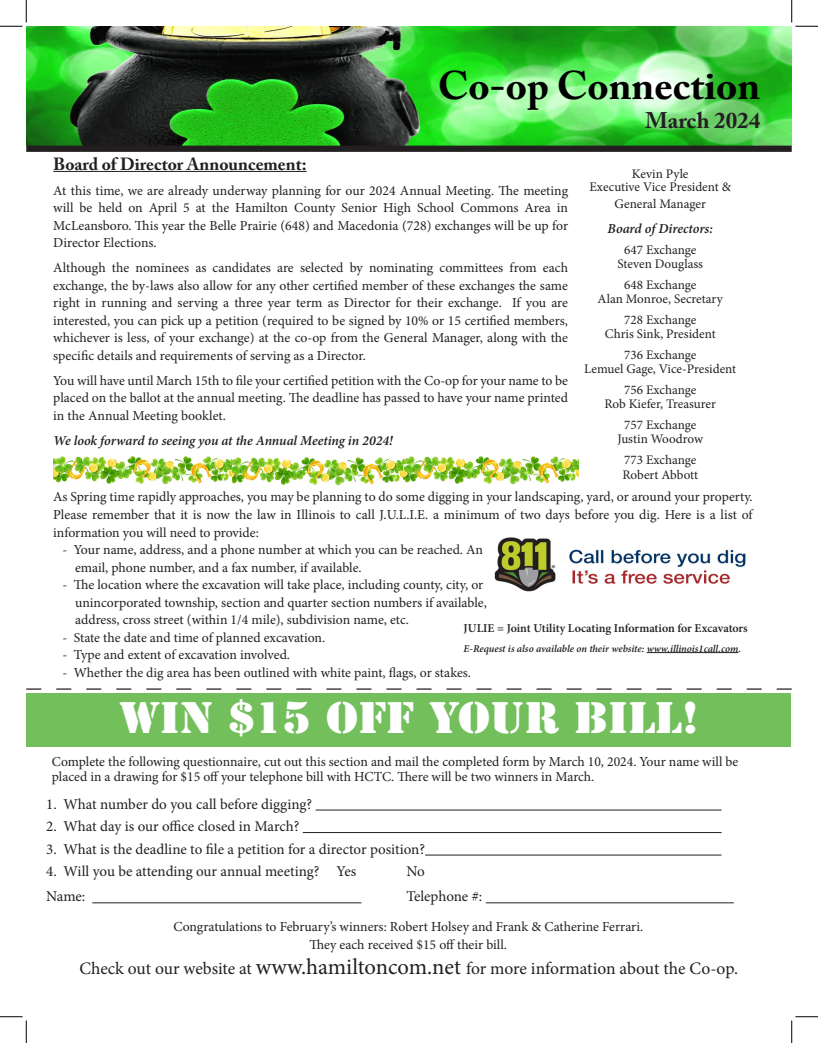
<style>
.page{position:relative;width:818px;height:1043px;background:#fff}
.page>*{position:absolute;margin:0;border:0;box-sizing:border-box;transform-origin:0 0}
.t1{font:41.25px "Stencil Std";color:#fff;scale:1.09 1}
.t2{font:700 39.62px "Adobe Caslon Pro";color:#000}
.t3{font:700 22.5px "Adobe Caslon Pro";color:#231f20}
.t4{font:17.5px "Minion Pro";letter-spacing:-.005em;color:#231f20}
.t5{font:700 17.5px "Adobe Caslon Pro";color:#231f20}
.t6{font:15px "Minion Pro";letter-spacing:-.005em;color:#231f20}
.t7{font:13.75px/17.5px "Minion Pro";color:#231f20;text-align:justify}
.t8{font:italic 600 13.75px "Minion Pro";letter-spacing:-.005em;color:#231f20}
.t9{font:13.12px "Minion Pro";letter-spacing:-.005em;color:#231f20}
.t10{font:600 12px "Minion Pro";color:#231f20}
.t11{font:italic 600 10.38px "Minion Pro";letter-spacing:-.005em;color:#231f20}
.s1{font-size:22.5px}
</style>
<div class="page">
<img style="left:231px;top:456px;width:347px;height:30px">
<img style="left:53px;top:456px;width:178px;height:29px">
<img style="left:26px;top:26px;width:765px;height:120px">
<div style="left:27px;top:693px;width:763px;height:54px;background:#73bf5c"></div>
<div style="left:26px;top:146px;width:765px;height:6px;background:#231f20"></div>
<hr style="left:315px;top:809px;width:406px;height:1px;background:#231f20">
<hr style="left:303px;top:832px;width:418px;height:1px;background:#231f20">
<hr style="left:425px;top:854px;width:296px;height:1px;background:#231f20">
<hr style="left:92px;top:902px;width:269px;height:1px;background:#231f20">
<hr style="left:486px;top:902px;width:247px;height:1px;background:#231f20">
<svg style="left:26px;top:688px;width:765px;height:1px"></svg>
<hr style="left:53px;top:171px;width:253px;height:1px;background:#231f20">
<img style="left:495px;top:537px;width:251px;height:55px">
<hr style="left:646px;top:652px;width:92px;height:1px;background:#231f20">
<svg style="left:0;top:0;width:27px;height:27px"></svg>
<svg style="left:0;top:1016px;width:27px;height:26px"></svg>
<svg style="left:791px;top:0;width:27px;height:27px"></svg>
<svg style="left:791px;top:1016px;width:27px;height:26px"></svg>
<p class="t2" style="left:438px;top:62px;width:324px">Co-op Connection</p>
<p class="t3" style="left:645px;top:107px;width:117px">March 2024</p>
<p class="t5" style="left:53px;top:153px;width:255px">Board of Director Announcement:</p>
<p class="t7" style="left:53px;top:182px;width:516px">At this time, we are already underway planning for our 2024 Annual Meeting. The meeting will be held on April 5 at the Hamilton County Senior High School Commons Area in McLeansboro. This year the Belle Prairie (648) and Macedonia (728) exchanges will be up for Director Elections.</p>
<p class="t7" style="left:53px;top:259px;width:516px">Although the nominees as candidates are selected by nominating committees from each exchange, the by-laws also allow for any other certified member of these exchanges the same right in running and serving a three year term as Director for their exchange. If you are interested, you can pick up a petition (required to be signed by 10% or 15 certified members, whichever is less, of your exchange) at the co-op from the General Manager, along with the specific details and requirements of serving as a Director.</p>
<p class="t7" style="left:53px;top:372px;width:516px">You will have until March 15th to file your certified petition with the Co-op for your name to be placed on the ballot at the annual meeting. The deadline has passed to have your name printed in the Annual Meeting booklet.</p>
<p class="t8" style="left:53px;top:431px;width:341px">We look forward to seeing you at the Annual Meeting in 2024!</p>
<p class="t9" style="left:632px;top:165px;width:58px">Kevin Pyle</p>
<p class="t9" style="left:589px;top:178px;width:143px">Executive Vice President &amp;</p>
<p class="t9" style="left:614px;top:195px;width:93px">General Manager</p>
<p class="t8" style="left:607px;top:218px;width:107px">Board of Directors:</p>
<p class="t9" style="left:624px;top:241px;width:74px">647 Exchange</p>
<p class="t9" style="left:617px;top:255px;width:87px">Steven Douglass</p>
<p class="t9" style="left:624px;top:276px;width:74px">648 Exchange</p>
<p class="t9" style="left:597px;top:290px;width:127px">Alan Monroe, Secretary</p>
<p class="t9" style="left:624px;top:311px;width:74px">728 Exchange</p>
<p class="t9" style="left:605px;top:325px;width:112px">Chris Sink, President</p>
<p class="t9" style="left:624px;top:346px;width:74px">736 Exchange</p>
<p class="t9" style="left:584px;top:360px;width:153px">Lemuel Gage, Vice-President</p>
<p class="t9" style="left:624px;top:381px;width:74px">756 Exchange</p>
<p class="t9" style="left:604px;top:395px;width:113px">Rob Kiefer, Treasurer</p>
<p class="t9" style="left:624px;top:416px;width:74px">757 Exchange</p>
<p class="t9" style="left:617px;top:430px;width:87px">Justin Woodrow</p>
<p class="t9" style="left:624px;top:451px;width:74px">773 Exchange</p>
<p class="t9" style="left:622px;top:466px;width:77px">Robert Abbott</p>
<p class="t7" style="left:53px;top:488px;width:701px">As Spring time rapidly approaches, you may be planning to do some digging in your landscaping, yard, or around your property.<br>Please remember that it is now the law in Illinois to call J.U.L.I.E. a minimum of two days before you dig. Here is a list of information you will need to provide:</p>
<p class="t7" style="left:63px;top:541px;width:422px">- Your name, address, and a phone number at which you can be reached. An</p>
<p class="t7" style="left:75px;top:558px;width:288px">email, phone number, and a fax number, if available.</p>
<p class="t7" style="left:63px;top:576px;width:422px">- The location where the excavation will take place, including county, city, or</p>
<p class="t7" style="left:75px;top:593px;width:413px">unincorporated township, section and quarter section numbers if available,</p>
<p class="t7" style="left:75px;top:611px;width:335px">address, cross street (within 1/4 mile), subdivision name, etc.</p>
<p class="t7" style="left:63px;top:628px;width:264px">- State the date and time of planned excavation.</p>
<p class="t7" style="left:63px;top:646px;width:229px">- Type and extent of excavation involved.</p>
<p class="t7" style="left:63px;top:663px;width:410px">- Whether the dig area has been outlined with white paint, flags, or stakes.</p>
<p class="t10" style="left:463px;top:620px;width:285px">JULIE = Joint Utility Locating Information for Excavators</p>
<p class="t11" style="left:463px;top:641px;width:279px">E-Request is also available on their website: www.illinois1call.com.</p>
<p class="t1" style="left:119px;top:691px;width:533px">WIN $15 OFF YOUR BILL!</p>
<p class="t7" style="left:52px;top:753px;width:688px;line-height:15px">Complete the following questionnaire, cut out this section and mail the completed form by March 10, 2024. Your name will be placed in a drawing for $15 off your telephone bill with HCTC. There will be two winners in March.</p>
<p class="t6" style="left:46px;top:793px;width:267px">1. What number do you call before digging?</p>
<p class="t6" style="left:46px;top:816px;width:255px">2. What day is our office closed in March?</p>
<p class="t6" style="left:46px;top:838px;width:380px">3. What is the deadline to file a petition for a director position?</p>
<p class="t6" style="left:46px;top:861px;width:311px">4. Will you be attending our annual meeting? Yes</p>
<p class="t6" style="left:406px;top:861px;width:20px">No</p>
<p class="t6" style="left:46px;top:886px;width:41px">Name:</p>
<p class="t6" style="left:406px;top:886px;width:77px">Telephone #:</p>
<p class="t7" style="left:173px;top:917px;width:471px">Congratulations to February’s winners: Robert Holsey and Frank &amp; Catherine Ferrari.</p>
<p class="t7" style="left:309px;top:935px;width:199px">They each received $15 off their bill.</p>
<p class="t4" style="left:79px;top:956px;width:660px">Check out our website at <span class="s1">www.hamiltoncom.net</span> for more information about the Co-op.</p>
</div>
